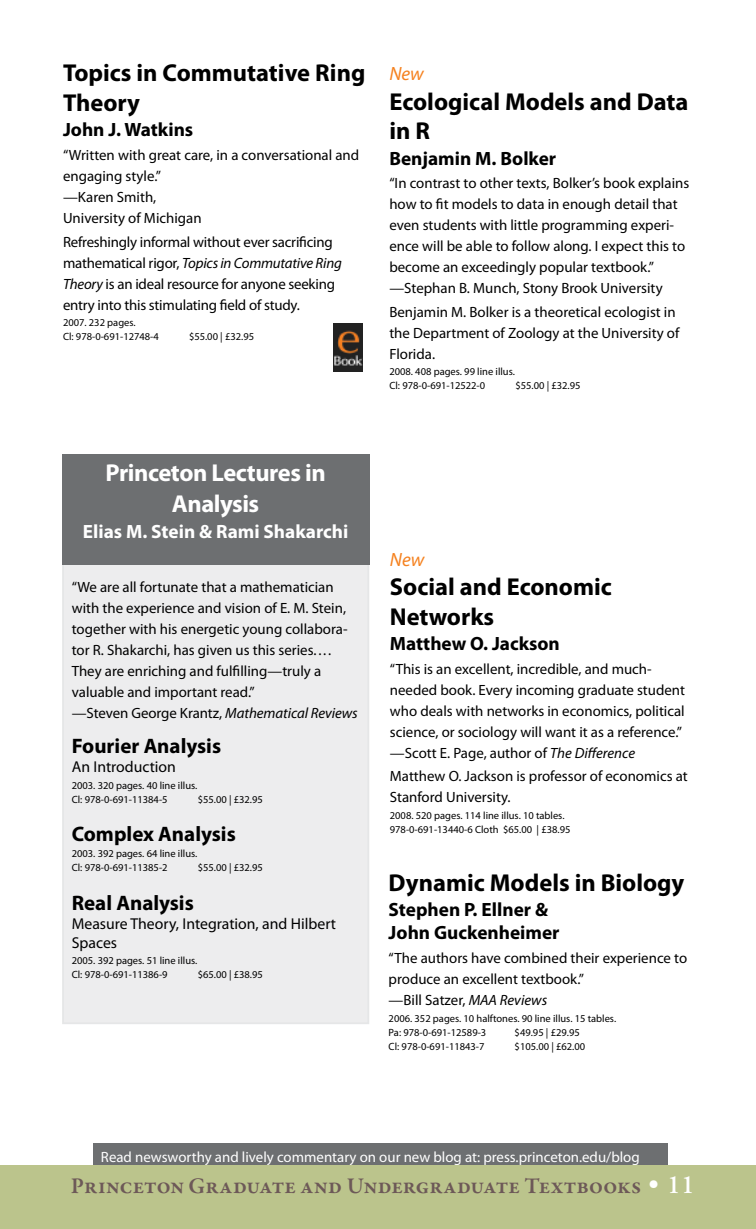
<style>
.page{position:relative;width:756px;height:1229px;background:#fff}
.page>*{position:absolute;margin:0;border:0;box-sizing:border-box;transform-origin:0 0}
.t1{font:700 24.5px/29.4px "Myriad Pro";color:#000}
.t2{font:700 24.5px/31.5px "Myriad Pro";letter-spacing:-.02em;color:#fff;text-align:center}
.t3{font:600 22.75px "Garamond Premr Pro";letter-spacing:-.01em;color:#6d5958}
.t4{font:700 21px "Myriad Pro";color:#000}
.t5{font:700 19.25px/23.1px "Myriad Pro";color:#000}
.t6{font:700 19.25px "Myriad Pro";color:#fff}
.t7{font:italic 19.25px "Myriad Pro";color:#f58220}
.t8{font:15.75px/18.9px "Myriad Pro";color:#000}
.t9{font:14.88px/21px "Myriad Pro";color:#000}
.t10{font:14.88px "Myriad Pro";color:#fff}
.t11{font:10.5px/14px "Myriad Pro";color:#000}
.s1{font-style:italic}
.s2{font-family:"Adobe Garamond Pro";font-size:26.25px;color:#fff}
</style>
<div class="page">
<div style="left:93px;top:1143px;width:575px;height:28px;background:#6d6f71"></div>
<div style="left:0;top:1166px;width:756px;height:62px;background:#bbc48c"></div>
<div style="left:63px;top:564px;width:305px;height:459px;background:#ededee"></div>
<div style="left:62px;top:563px;width:307px;height:461px;border:2px solid #e5e6e7"></div>
<div style="left:62px;top:454px;width:307px;height:110px;background:#6d6f71"></div>
<img style="left:334px;top:324px;width:28px;height:48px">
<h1 class="t1" style="left:63px;top:58px;width:304px">Topics in Commutative Ring<br>Theory</h1>
<p class="t5" style="left:63px;top:118px;width:132px">John J. Watkins</p>
<p class="t9" style="left:63px;top:144px;width:298px">“Written with great care, in a conversational and engaging style.”<br>—Karen Smith,<br>University of Michigan</p>
<p class="t9" style="left:63px;top:231px;width:280px">Refreshingly informal without ever sacrificing mathematical rigor, <span class="s1">Topics in Commutative Ring Theory</span> is an ideal resource for anyone seeking entry into this stimulating field of study.</p>
<p class="t11" style="left:63px;top:315px;width:97px">2007. 232 pages.<br>Cl: 978-0-691-12748-4</p>
<p class="t11" style="left:189px;top:329px;width:67px">$55.00 | £32.95</p>
<p class="t7" style="left:389px;top:62px;width:36px">New</p>
<h1 class="t1" style="left:389px;top:86px;width:301px">Ecological Models and Data in R</h1>
<p class="t5" style="left:389px;top:146px;width:168px">Benjamin M. Bolker</p>
<p class="t9" style="left:389px;top:172px;width:301px">“In contrast to other texts, Bolker’s book explains how to fit models to data in enough detail that even students with little programming experi&shy;ence will be able to follow along. I expect this to become an exceedingly popular textbook.” —Stephan B. Munch, Stony Brook University</p>
<p class="t9" style="left:389px;top:301px;width:292px">Benjamin M. Bolker is a theoretical ecologist in the Department of Zoology at the University of<br>Florida.</p>
<p class="t11" style="left:389px;top:364px;width:127px">2008. 408 pages. 99 line illus.<br>Cl: 978-0-691-12522-0</p>
<p class="t11" style="left:515px;top:378px;width:67px">$55.00 | £32.95</p>
<h1 class="t2" style="left:106px;top:456px;width:222px">Princeton Lectures in<br>Analysis</h1>
<p class="t6" style="left:83px;top:518px;width:267px">Elias M. Stein &amp; Rami Shakarchi</p>
<p class="t9" style="left:72px;top:576px;width:288px">“We are all fortunate that a mathematician with the experience and vision of E. M. Stein, together with his energetic young collabora&shy;tor R. Shakarchi, has given us this series. . . .<br>They are enriching and fulfilling—truly a valuable and important read.”<br>—Steven George Krantz, <span class="s1">Mathematical Reviews</span></p>
<h3 class="t4" style="left:72px;top:732px;width:151px">Fourier Analysis</h3>
<p class="t8" style="left:72px;top:757px;width:106px">An Introduction</p>
<p class="t11" style="left:72px;top:778px;width:127px">2003. 320 pages. 40 line illus.<br>Cl: 978-0-691-11384-5</p>
<p class="t11" style="left:198px;top:792px;width:67px">$55.00 | £32.95</p>
<h3 class="t4" style="left:72px;top:820px;width:166px">Complex Analysis</h3>
<p class="t11" style="left:72px;top:846px;width:127px">2003. 392 pages. 64 line illus.<br>Cl: 978-0-691-11385-2</p>
<p class="t11" style="left:198px;top:860px;width:67px">$55.00 | £32.95</p>
<h3 class="t4" style="left:72px;top:889px;width:124px">Real Analysis</h3>
<p class="t8" style="left:72px;top:913px;width:266px">Measure Theory, Integration, and Hilbert<br>Spaces</p>
<p class="t11" style="left:72px;top:953px;width:127px">2005. 392 pages. 51 line illus.<br>Cl: 978-0-691-11386-9</p>
<p class="t11" style="left:198px;top:967px;width:67px">$65.00 | £38.95</p>
<p class="t7" style="left:390px;top:547px;width:36px">New</p>
<h1 class="t1" style="left:390px;top:571px;width:224px">Social and Economic<br>Networks</h1>
<p class="t5" style="left:390px;top:631px;width:172px">Matthew O. Jackson</p>
<p class="t9" style="left:390px;top:658px;width:297px">“This is an excellent, incredible, and much&shy;needed book. Every incoming graduate student who deals with networks in economics, political science, or sociology will want it as a reference.” —Scott E. Page, author of <span class="s1">The Difference</span></p>
<p class="t9" style="left:390px;top:765px;width:299px">Matthew O. Jackson is professor of economics at<br>Stanford University.</p>
<p class="t11" style="left:390px;top:808px;width:182px">2008. 520 pages. 114 line illus. 10 tables.<br>978-0-691-13440-6 Cloth $65.00 | £38.95</p>
<h1 class="t1" style="left:389px;top:867px;width:297px">Dynamic Models in Biology</h1>
<p class="t5" style="left:389px;top:897px;width:172px">Stephen P. Ellner &amp;<br>John Guckenheimer</p>
<p class="t9" style="left:389px;top:947px;width:300px">“The authors have combined their experience to produce an excellent textbook.”<br>—Bill Satzer, <span class="s1">MAA Reviews</span></p>
<p class="t11" style="left:389px;top:1010px;width:229px">2006. 352 pages. 10 halftones. 90 line illus. 15 tables.<br>Pa: 978-0-691-12589-3</p>
<p class="t11" style="left:515px;top:1024px;width:67px">$49.95 | £29.95</p>
<p class="t11" style="left:389px;top:1038px;width:97px">Cl: 978-0-691-11843-7</p>
<p class="t11" style="left:515px;top:1038px;width:72px">$105.00 | £62.00</p>
<p class="t10" style="left:101px;top:1147px;width:540px">Read newsworthy and lively commentary on our new blog at: press.princeton.edu/blog</p>
<h2 class="t3" style="left:71px;top:1172px;width:625px">Princeton Graduate and Undergraduate Textbooks <span class="s2">• 11</span></h2>
</div>
